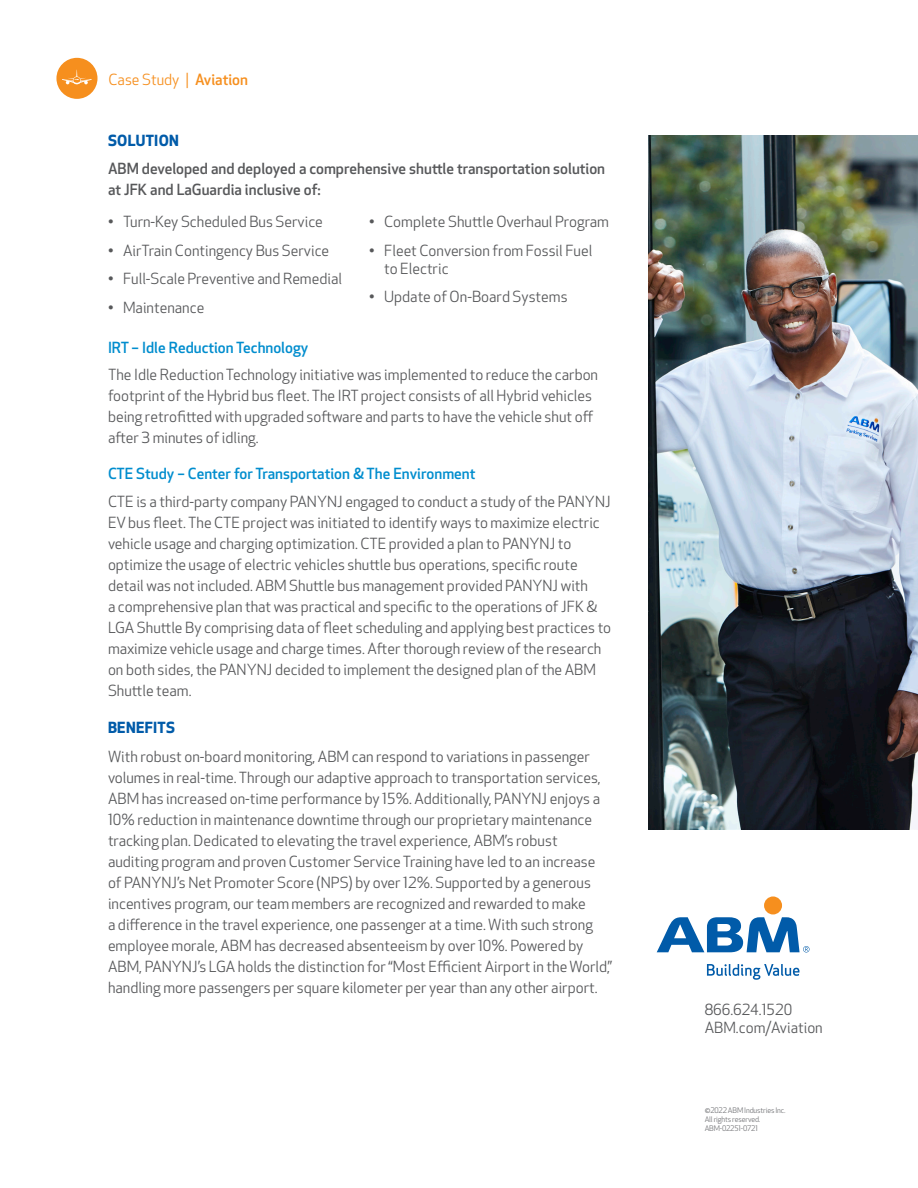
<style>
.page{position:relative;width:918px;height:1188px;background:#fff}
.page>*{position:absolute;margin:0;border:0;box-sizing:border-box;transform-origin:0 0}
.BodyText{font:15px/21px "Apex New";color:#57585a}
.Header_2{font:15px/21px "Apex New";color:#57585a}
.BodyText-2{font:500 15px/21px "Apex New";color:#57585a}
.Header_2-2{font:500 15px "Apex New";color:#008dce}
.FooterText{font:15px "Apex New";color:#57585a}
.t1{font:15px "Apex New";color:#f68f1e}
.ParagraphHeader{font:700 15px "Apex New";letter-spacing:.02em;color:#015ba9}
.Header_2-3{font:700 15px "Apex New";letter-spacing:.02em;color:#015ba9}
.t2{font:7.5px/9px "Apex New";letter-spacing:-.02em;color:#717275}
.s1{font-weight:500}
</style>
<div class="page">
<div style="left:56px;top:58px;width:42px;height:41px;background:#f68f1e;border-radius:50%"></div>
<svg style="left:62px;top:70px;width:30px;height:14px"></svg>
<div style="left:764px;top:896px;width:18px;height:18px;background:#f68f1e;border-radius:50%"></div>
<svg style="left:707px;top:964px;width:92px;height:16px"></svg>
<svg style="left:657px;top:917px;width:153px;height:35px"></svg>
<img style="left:648px;top:135px;width:270px;height:694px">
<p class="t1" style="left:109px;top:70px;width:141px">Case Study | <span class="s1">Aviation</span></p>
<p class="ParagraphHeader" style="left:108px;top:130px;width:72px">SOLUTION</p>
<p class="BodyText-2" style="left:108px;top:158px;width:499px">ABM developed and deployed a comprehensive shuttle transportation solution at JFK and LaGuardia inclusive of:</p>
<p class="BodyText" style="left:108px;top:211px;width:216px">• Turn-Key Scheduled Bus Service</p>
<p class="BodyText" style="left:108px;top:240px;width:223px">• AirTrain Contingency Bus Service</p>
<p class="BodyText" style="left:108px;top:268px;width:236px">• Full-Scale Preventive and Remedial</p>
<p class="BodyText" style="left:108px;top:297px;width:98px">• Maintenance</p>
<p class="BodyText" style="left:369px;top:211px;width:241px">• Complete Shuttle Overhaul Program</p>
<p class="BodyText" style="left:369px;top:240px;width:225px">• Fleet Conversion from Fossil Fuel</p>
<p class="BodyText" style="left:384px;top:258px;width:66px">to Electric</p>
<p class="BodyText" style="left:369px;top:286px;width:200px">• Update of On-Board Systems</p>
<p class="Header_2-2" style="left:108px;top:337px;width:202px">IRT – Idle Reduction Technology</p>
<p class="BodyText" style="left:108px;top:364px;width:492px">The Idle Reduction Technology initiative was implemented to reduce the carbon footprint of the Hybrid bus fleet. The IRT project consists of all Hybrid vehicles being retrofitted with upgraded software and parts to have the vehicle shut off after 3 minutes of idling.</p>
<p class="Header_2-2" style="left:108px;top:464px;width:369px">CTE Study – Center for Transportation &amp; The Environment</p>
<p class="Header_2" style="left:108px;top:491px;width:505px">CTE is a third-party company PANYNJ engaged to conduct a study of the PANYNJ EV bus fleet. The CTE project was initiated to identify ways to maximize electric vehicle usage and charging optimization. CTE provided a plan to PANYNJ to optimize the usage of electric vehicles shuttle bus operations, specific route detail was not included. ABM Shuttle bus management provided PANYNJ with<br>a comprehensive plan that was practical and specific to the operations of JFK &amp; LGA Shuttle By comprising data of fleet scheduling and applying best practices to maximize vehicle usage and charge times. After thorough review of the research on both sides, the PANYNJ decided to implement the designed plan of the ABM Shuttle team.</p>
<p class="Header_2-3" style="left:108px;top:716px;width:68px">BENEFITS</p>
<p class="BodyText" style="left:108px;top:746px;width:506px">With robust on-board monitoring, ABM can respond to variations in passenger volumes in real-time. Through our adaptive approach to transportation services, ABM has increased on-time performance by 15%. Additionally, PANYNJ enjoys a 10% reduction in maintenance downtime through our proprietary maintenance tracking plan. Dedicated to elevating the travel experience, ABM’s robust auditing program and proven Customer Service Training have led to an increase of PANYNJ’s Net Promoter Score (NPS) by over 12%. Supported by a generous incentives program, our team members are recognized and rewarded to make<br>a difference in the travel experience, one passenger at a time. With such strong employee morale, ABM has decreased absenteeism by over 10%. Powered by ABM, PANYNJ’s LGA holds the distinction for “Most Efficient Airport in the World,” handling more passengers per square kilometer per year than any other airport.</p>
<p class="FooterText" style="left:705px;top:1000px;width:89px">866.624.1520</p>
<p class="FooterText" style="left:705px;top:1018px;width:120px">ABM.com/Aviation</p>
<p class="t2" style="left:705px;top:1105px;width:82px">©2022 ABM Industries Inc.<br>All rights reserved.</p>
<p class="t2" style="left:705px;top:1123px;width:55px">ABM-02251-0721</p>
</div>
